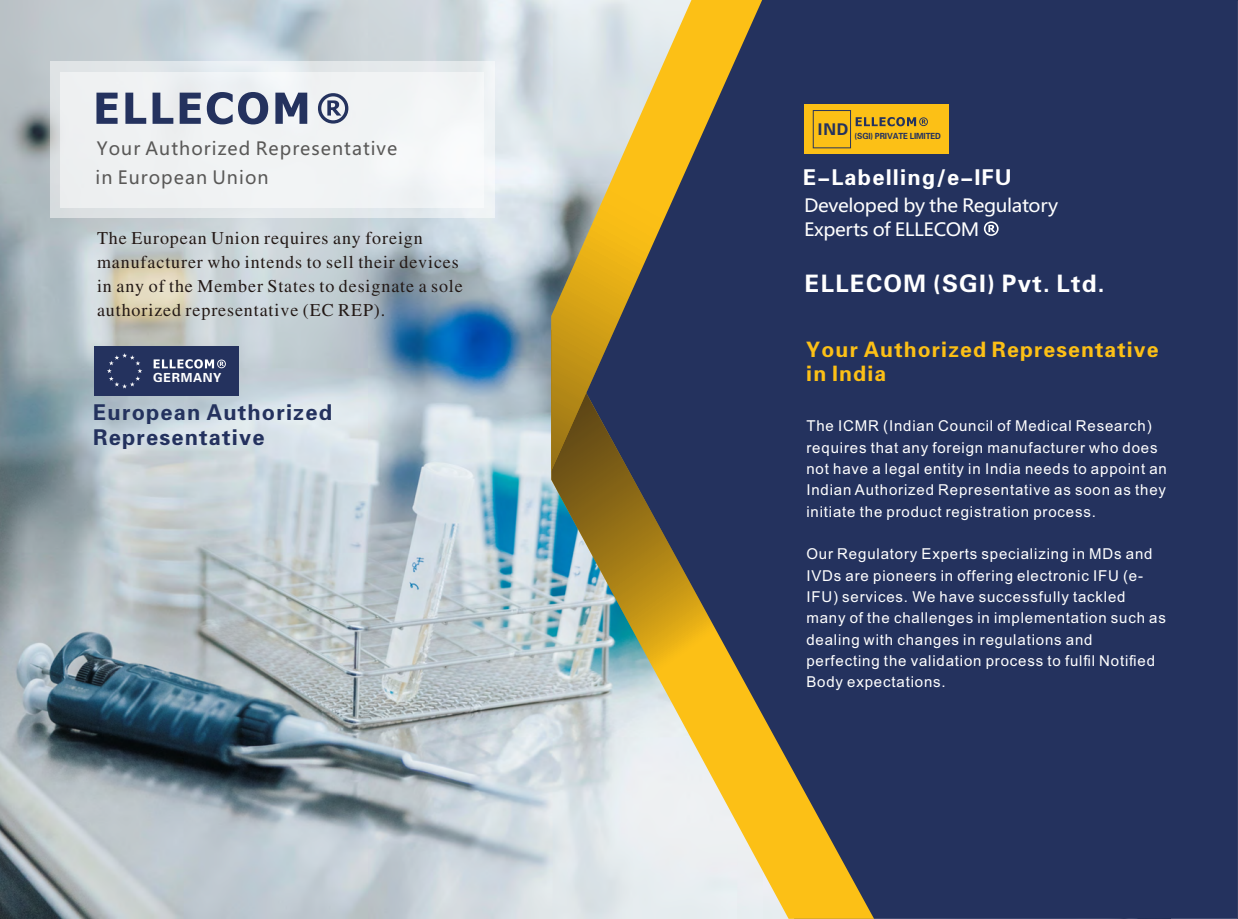
<style>
.page{position:relative;width:1238px;height:919px;background:#fff}
.page>*{position:absolute;margin:0;border:0;box-sizing:border-box;transform-origin:0 0}
.t1{font:24px "FZDHTJW GB1 0";letter-spacing:.055em;color:#fff}
.t2{font:21.75px/24.8px "FZDHTJW GB1 0";letter-spacing:.055em;color:#24325e}
.t3{font:21.75px "FZDHTJW GB1 0";letter-spacing:.055em;color:#fff}
.t4{font:21.15px/24.2px "FZDHTJW GB1 0";letter-spacing:.055em;color:#fcc016}
.t5{font:18px/23.9px "CT Wei Bei SJ";letter-spacing:.05em;color:#231916}
.t6{font:18px/29.1px "Microsoft Ya Hei";letter-spacing:.06em;color:#595857}
.t7{font:18px/23.7px "Microsoft Ya Hei";letter-spacing:-.02em;color:#fff;scale:1.05 1}
.t8{font:16.05px "FZDHTJW GB1 0";color:#24325e}
.t9{font:15px/21.3px "Arial";letter-spacing:.055em;color:#fff}
.t10{font:12.45px "FZDHTJW GB1 0";letter-spacing:.055em;color:#fff}
.t11{font:8.4px "FZDHTJW GB1 0";letter-spacing:-.015em;color:#24325e;scale:.95 1}
</style>
<div class="page">
<img style="left:0;top:0;width:551px;height:918px">
<div style="left:94px;top:346px;width:144px;height:49px;background:#24325e"></div>
<svg style="left:107px;top:353px;width:35px;height:35px"></svg>
<svg style="left:154px;top:359px;width:72px;height:9px"></svg>
<div style="left:762px;top:0;width:475px;height:918px;background:#24325e"></div>
<svg style="left:551px;top:329px;width:323px;height:589px"></svg>
<svg style="left:551px;top:0;width:211px;height:471px"></svg>
<svg style="left:983px;top:221px;width:15px;height:15px"></svg>
<div style="left:804px;top:104px;width:144px;height:50px;background:#fcc016"></div>
<svg style="left:812px;top:110px;width:115px;height:38px"></svg>
<div style="left:50px;top:62px;width:444px;height:156px;background:#fff;opacity:.5"></div>
<div style="left:61px;top:72px;width:423px;height:135px;background:#f0f3f4"></div>
<svg style="left:96px;top:93px;width:22px;height:31px"></svg>
<svg style="left:125px;top:93px;width:21px;height:31px"></svg>
<svg style="left:152px;top:93px;width:21px;height:31px"></svg>
<svg style="left:180px;top:93px;width:21px;height:31px"></svg>
<svg style="left:207px;top:92px;width:61px;height:32px"></svg>
<svg style="left:275px;top:93px;width:32px;height:31px"></svg>
<svg style="left:318px;top:93px;width:30px;height:31px"></svg>
<p class="t6" style="left:96px;top:135px;width:303px">Your Authorized Representative in European Union</p>
<p class="t5" style="left:97px;top:226px;width:367px">The European Union requires any foreign manufacturer who intends to sell their devices in any of the Member States to designate a sole authorized representative (EC REP).</p>
<p class="t10" style="left:153px;top:371px;width:70px">GERMANY</p>
<h2 class="t2" style="left:93px;top:401px;width:240px">European Authorized<br>Representative</h2>
<p class="t8" style="left:818px;top:120px;width:32px">IND</p>
<p class="t11" style="left:854px;top:132px;width:92px">(SGI) PRIVATE LIMITED</p>
<h2 class="t3" style="left:803px;top:165px;width:210px">E-Labelling/e-IFU</h2>
<p class="t7" style="left:804px;top:195px;width:243px">Developed by the Regulatory<br>Experts of ELLECOM</p>
<h1 class="t1" style="left:804px;top:270px;width:301px">ELLECOM (SGI) Pvt. Ltd.</h1>
<h3 class="t4" style="left:806px;top:337px;width:354px">Your Authorized Representative in India</h3>
<p class="t9" style="left:806px;top:417px;width:362px">The ICMR (Indian Council of Medical Research) requires that any foreign manufacturer who does not have a legal entity in India needs to appoint an Indian Authorized Representative as soon as they initiate the product registration process.</p>
<p class="t9" style="left:806px;top:544px;width:361px">Our Regulatory Experts specializing in MDs and IVDs are pioneers in offering electronic IFU (e-IFU) services. We have successfully tackled many of the challenges in implementation such as dealing with changes in regulations and perfecting the validation process to fulfil Notified Body expectations.</p>
</div>
